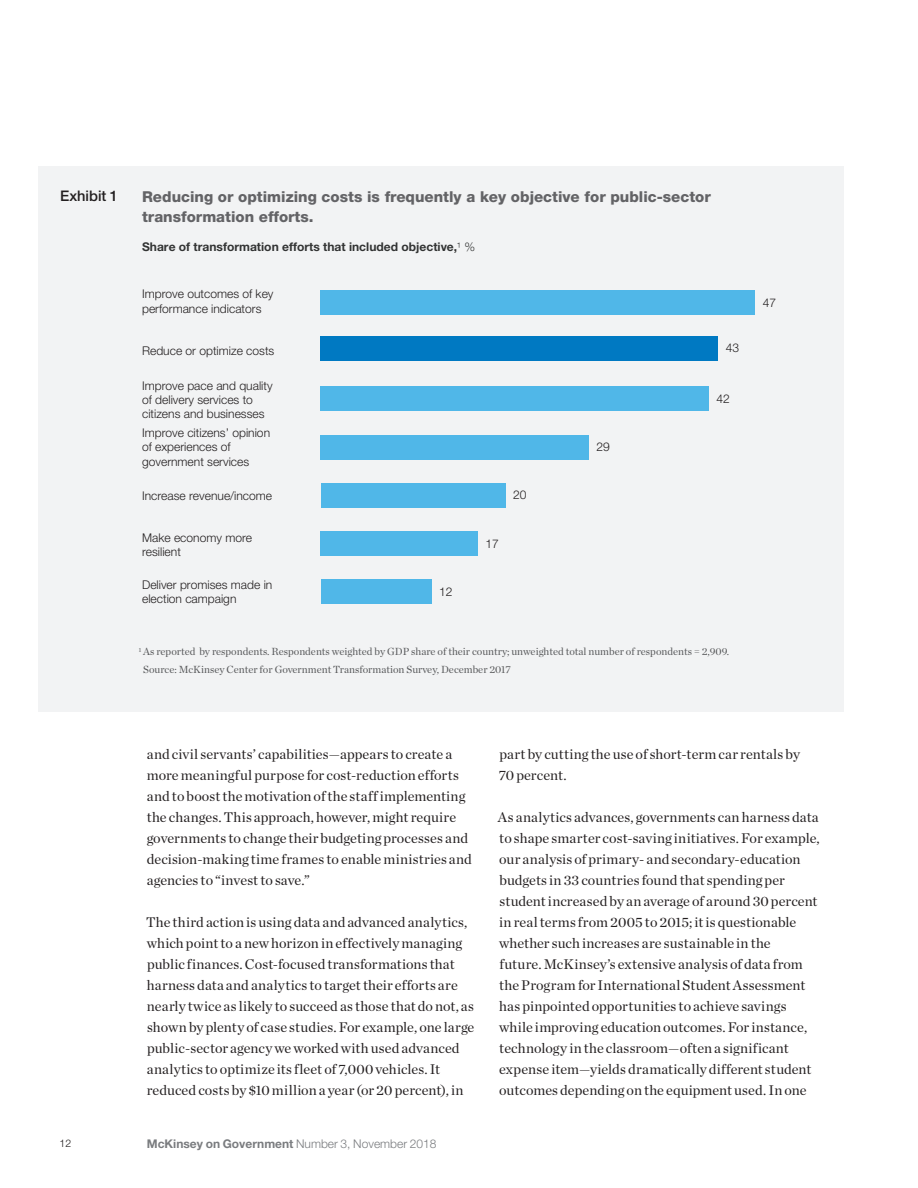
<style>
.page{position:relative;width:918px;height:1188px;background:#fff}
.page>*{position:absolute;margin:0;border:0;box-sizing:border-box;transform-origin:0 0}
.t1{font:800 15px/19.5px "Helvetica Neue LT Std";color:#636366}
.Exhibit_headers{font:500 14.7px "Helvetica Neue LT Std";color:#231f20}
.Body_Chronicle{font:14.25px/21px "Chronicle Deck";letter-spacing:.01em;color:#231f20}
.t2{font:300 12px/14.4px "Helvetica Neue LT Std";color:#231f20}
.t3{font:700 12px "Helvetica Neue LT Std";color:#323333}
.t4{font:700 12px "Helvetica Neue LT Std";color:#7a7c7f}
.t5{font:10.5px/17.2px "Chronicle Deck";color:#57585a}
.t6{font:300 10.5px "Helvetica Neue LT Std";color:#231f20}
.s1{font-weight:300}
</style>
<div class="page">
<div style="left:39px;top:166px;width:805px;height:545px;background:#f2f3f4"></div>
<div style="left:321px;top:290px;width:434px;height:25px;background:#50b7e8"></div>
<div style="left:321px;top:336px;width:397px;height:24px;background:#0079c2"></div>
<div style="left:321px;top:387px;width:388px;height:24px;background:#50b7e8"></div>
<div style="left:321px;top:435px;width:268px;height:24px;background:#50b7e8"></div>
<div style="left:321px;top:483px;width:185px;height:24px;background:#50b7e8"></div>
<div style="left:321px;top:531px;width:157px;height:24px;background:#50b7e8"></div>
<div style="left:321px;top:580px;width:111px;height:24px;background:#50b7e8"></div>
<h6 class="Exhibit_headers" style="left:60px;top:187px;width:59px">Exhibit 1</h6>
<p class="t1" style="left:142px;top:187px;width:570px">Reducing or optimizing costs is frequently a key objective for public-sector transformation efforts.</p>
<p class="t3" style="left:142px;top:239px;width:335px">Share of transformation efforts that included objective,<span class="s1">¹ %</span></p>
<p class="t2" style="left:142px;top:287px;width:133px">Improve outcomes of key performance indicators</p>
<p class="t2" style="left:142px;top:343px;width:134px">Reduce or optimize costs</p>
<p class="t2" style="left:142px;top:378px;width:132px">Improve pace and quality of delivery services to citizens and businesses</p>
<p class="t2" style="left:142px;top:425px;width:130px">Improve citizens’ opinion of experiences of government services</p>
<p class="t2" style="left:142px;top:489px;width:132px">Increase revenue/income</p>
<p class="t2" style="left:142px;top:530px;width:111px">Make economy more resilient</p>
<p class="t2" style="left:142px;top:577px;width:132px">Deliver promises made in election campaign</p>
<p class="t2" style="left:439px;top:584px;width:15px">12</p>
<p class="t2" style="left:485px;top:536px;width:15px">17</p>
<p class="t2" style="left:513px;top:488px;width:15px">20</p>
<p class="t2" style="left:596px;top:440px;width:15px">29</p>
<p class="t2" style="left:726px;top:341px;width:15px">43</p>
<p class="t2" style="left:717px;top:391px;width:15px">42</p>
<p class="t5" style="left:143px;top:643px;width:587px;text-indent:-5px"><sup>1</sup> As reported by respondents. Respondents weighted by GDP share of their country; unweighted total number of respondents = 2,909.<br>Source: McKinsey Center for Government Transformation Survey, December 2017</p>
<p class="t2" style="left:763px;top:295px;width:15px">47</p>
<p class="Body_Chronicle" style="left:147px;top:743px;width:327px">and civil servants’ capabilities—appears to create a more meaningful purpose for cost-reduction efforts and to boost the motivation of the staff implementing the changes. This approach, however, might require governments to change their budgeting processes and decision-making time frames to enable ministries and agencies to “invest to save.”</p>
<p class="Body_Chronicle" style="left:146px;top:911px;width:330px">The third action is using data and advanced analytics, which point to a new horizon in effectively managing public finances. Cost-focused transformations that harness data and analytics to target their efforts are nearly twice as likely to succeed as those that do not, as shown by plenty of case studies. For example, one large public-sector agency we worked with used advanced analytics to optimize its fleet of 7,000 vehicles. It reduced costs by $10 million a year (or 20 percent), in</p>
<p class="t6" style="left:60px;top:1137px;width:13px">12</p>
<p class="t4" style="left:147px;top:1136px;width:291px">McKinsey on Government <span class="s1">Number 3, November 2018</span></p>
<p class="Body_Chronicle" style="left:499px;top:743px;width:303px">part by cutting the use of short-term car rentals by<br>70 percent.</p>
<p class="Body_Chronicle" style="left:498px;top:806px;width:323px">As analytics advances, governments can harness data to shape smarter cost-saving initiatives. For example, our analysis of primary- and secondary-education budgets in 33 countries found that spending per student increased by an average of around 30 percent in real terms from 2005 to 2015; it is questionable whether such increases are sustainable in the<br>future. McKinsey’s extensive analysis of data from the Program for International Student Assessment has pinpointed opportunities to achieve savings while improving education outcomes. For instance, technology in the classroom—often a significant expense item—yields dramatically different student outcomes depending on the equipment used. In one</p>
</div>
